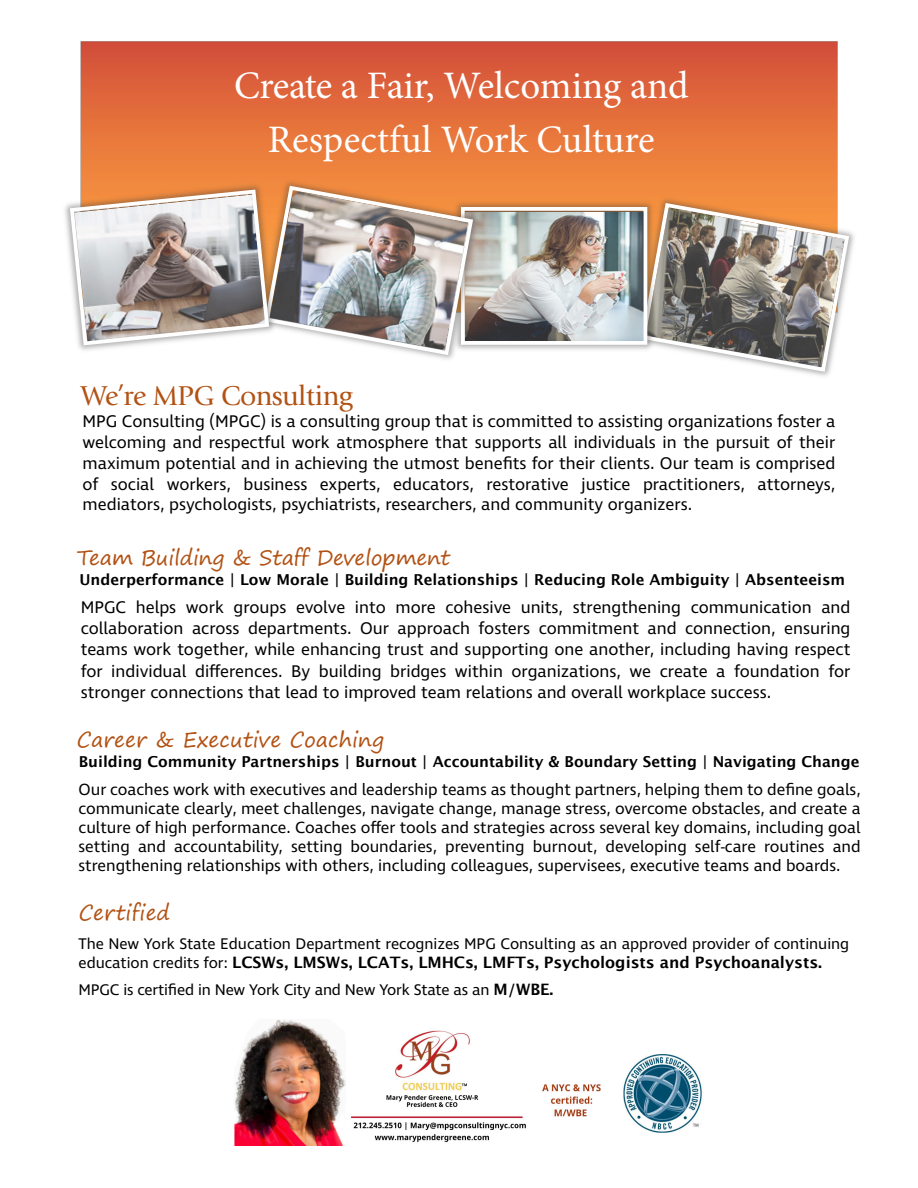
<style>
.page{position:relative;width:918px;height:1188px;background:#fff}
.page>*{position:absolute;margin:0;border:0;box-sizing:border-box;transform-origin:0 0}
.t1{font:38.85px/54.3px "Minion Pro";letter-spacing:-.005em;color:#fff;text-align:center}
.t2{font:28.5px "Giovanni Std";letter-spacing:-.015em;color:#b25214}
.t3{font:20.85px "Segoe Print";color:#b25214}
.t4{font:17.25px/20.7px "Ingra";color:#000;text-align:justify}
.t5{font:16.5px/19px "Ingra";color:#000;text-align:justify}
.t6{font:15.75px/18.5px "Ingra";letter-spacing:-.005em;color:#000}
.t7{font:700 15px "Lucida Grande";color:#000}
.s1{font-family:"Lucida Grande";font-weight:700}
</style>
<div class="page">
<img style="left:81px;top:42px;width:756px;height:155px">
<img style="left:631px;top:193px;width:223px;height:183px">
<svg style="left:639px;top:201px;width:212px;height:173px"></svg>
<img style="left:483px;top:197px;width:175px;height:157px">
<img style="left:483px;top:212px;width:159px;height:128px">
<div style="left:461px;top:207px;width:186px;height:138px;border:4px solid #fff"></div>
<img style="left:255px;top:176px;width:228px;height:183px">
<img style="left:65px;top:180px;width:214px;height:61px">
<img style="left:68px;top:184px;width:407px;height:173px">
<img style="left:234px;top:1019px;width:468px;height:127px">
<p class="t1" style="left:234px;top:58px;width:456px">Create a Fair, Welcoming and<br>Respectful Work Culture</p>
<p class="t2" style="left:81px;top:380px;width:274px">We’re MPG Consulting</p>
<p class="t4" style="left:83px;top:412px;width:754px">MPG Consulting (MPGC) is a consulting group that is committed to assisting organizations foster a welcoming and respectful work atmosphere that supports all individuals in the pursuit of their maximum potential and in achieving the utmost benefits for their clients. Our team is comprised of social workers, business experts, educators, restorative justice practitioners, attorneys, mediators, psychologists, psychiatrists, researchers, and community organizers.</p>
<p class="t3" style="left:77px;top:539px;width:375px">Team Building &amp; Staff Development</p>
<p class="t4" style="left:81px;top:597px;width:771px;line-height:21.3px">MPGC helps work groups evolve into more cohesive units, strengthening communication and collaboration across departments. Our approach fosters commitment and connection, ensuring teams work together, while enhancing trust and supporting one another, including having respect for individual differences. By building bridges within organizations, we create a foundation for stronger connections that lead to improved team relations and overall workplace success.</p>
<p class="t3" style="left:77px;top:721px;width:309px">Career &amp; Executive Coaching</p>
<p class="t5" style="left:79px;top:780px;width:784px">Our coaches work with executives and leadership teams as thought partners, helping them to define goals, communicate clearly, meet challenges, navigate change, manage stress, overcome obstacles, and create a culture of high performance. Coaches offer tools and strategies across several key domains, including goal setting and accountability, setting boundaries, preventing burnout, developing self-care routines and strengthening relationships with others, including colleagues, supervisees, executive teams and boards.</p>
<p class="t7" style="left:79px;top:567px;width:767px">Underperformance | Low Morale | Building Relationships | Reducing Role Ambiguity | Absenteeism</p>
<p class="t7" style="left:79px;top:749px;width:782px">Building Community Partnerships | Burnout | Accountability &amp; Boundary Setting | Navigating Change</p>
<p class="t3" style="left:79px;top:894px;width:93px">Certified</p>
<p class="t6" style="left:79px;top:936px;width:772px">The New York State Education Department recognizes MPG Consulting as an approved provider of continuing education credits for: <span class="s1">LCSWs, LMSWs, LCATs, LMHCs, LMFTs, Psychologists and Psychoanalysts.</span></p>
<p class="t6" style="left:79px;top:981px;width:476px">MPGC is certified in New York City and New York State as an <span class="s1">M/WBE.</span></p>
</div>
